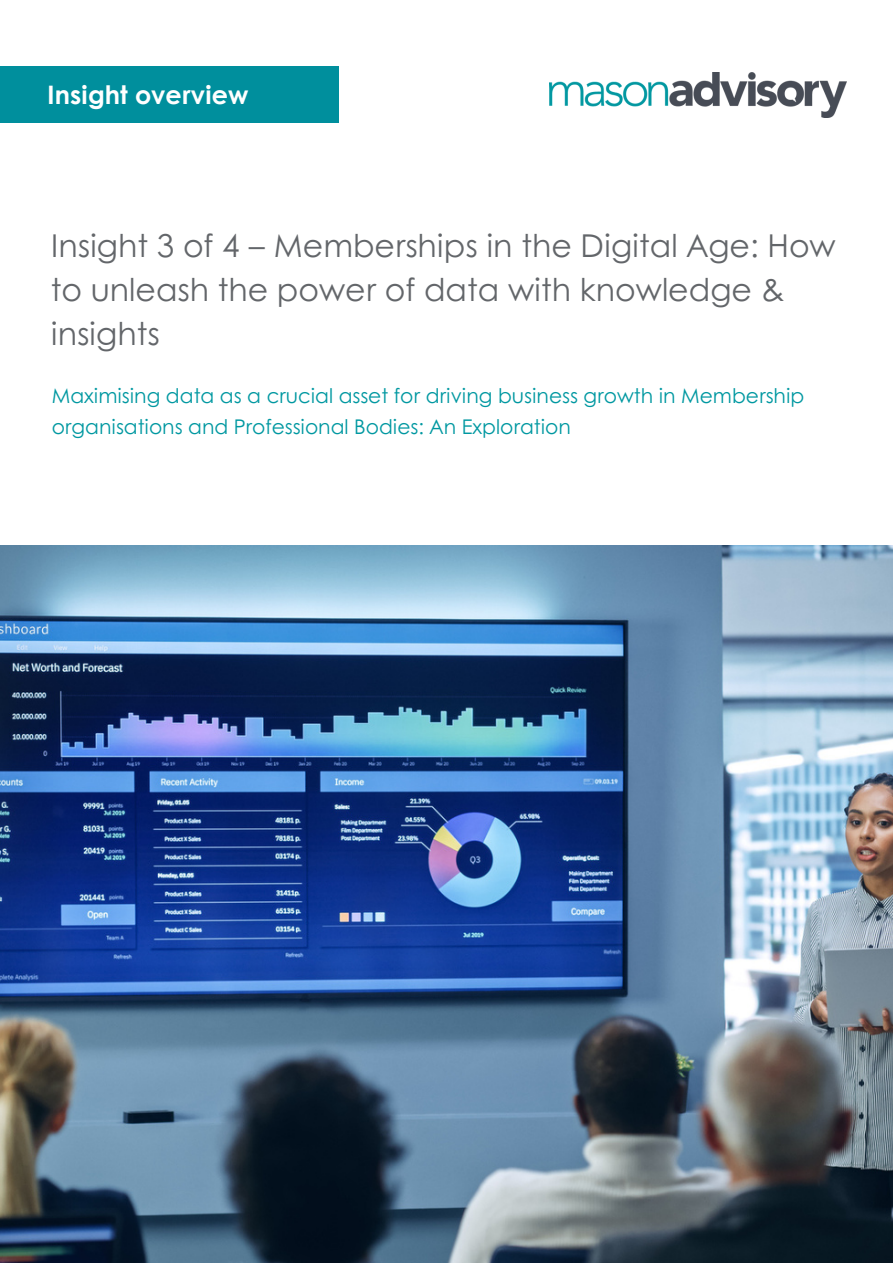
<style>
.page{position:relative;width:893px;height:1264px;background:#fff}
.page>*{position:absolute;margin:0;border:0;box-sizing:border-box;transform-origin:0 0}
.t1{font:31.5px/43.8px "Century Gothic";color:#63666a}
.t2{font:700 25.5px "Century Gothic";color:#fff}
.t3{font:20.25px/31.5px "Century Gothic";color:#0098a1}
</style>
<div class="page">
<img style="left:549px;top:72px;width:297px;height:45px">
<div style="left:0;top:67px;width:339px;height:56px;background:#008f9d"></div>
<img style="left:0;top:545px;width:892px;height:717px">
<p class="t2" style="left:47px;top:75px;width:203px">Insight overview</p>
<p class="t1" style="left:51px;top:222px;width:786px">Insight 3 of 4 – Memberships in the Digital Age: How to unleash the power of data with knowledge &amp; insights</p>
<p class="t3" style="left:52px;top:379px;width:754px">Maximising data as a crucial asset for driving business growth in Membership organisations and Professional Bodies: An Exploration</p>
</div>
